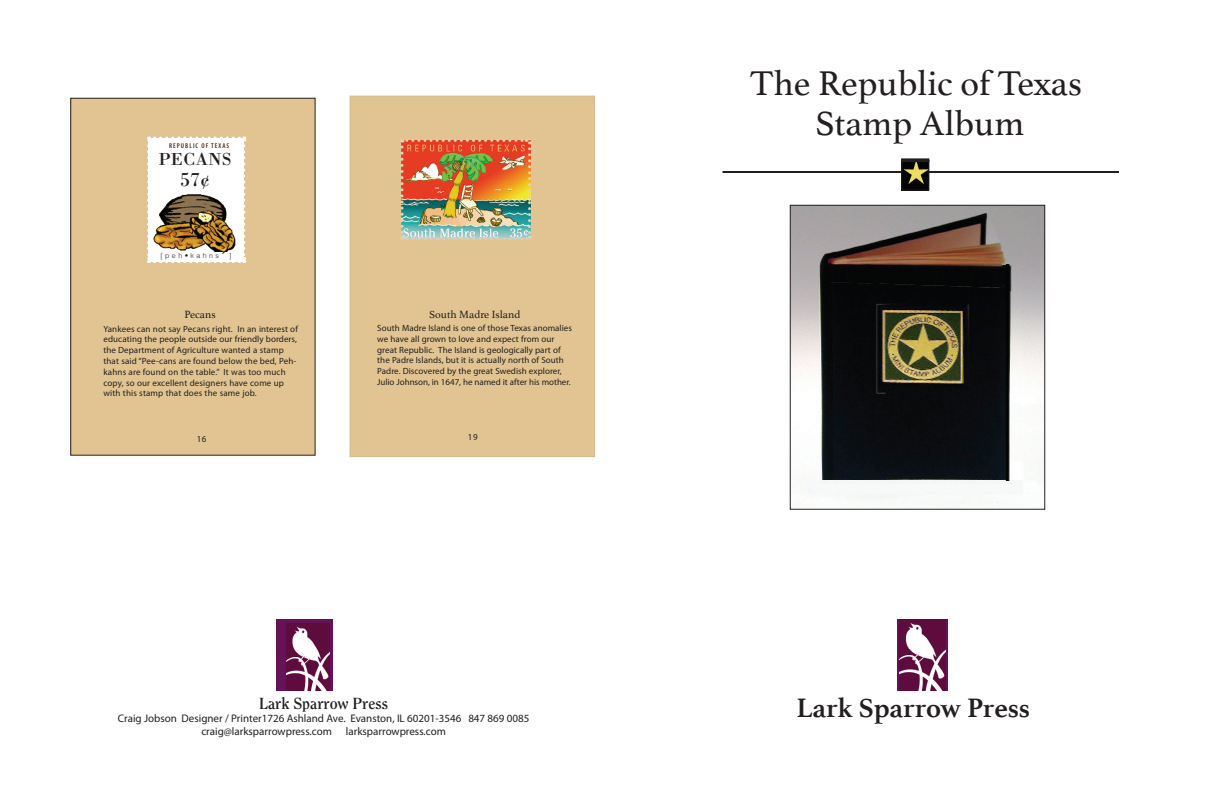
<style>
.page{position:relative;width:1224px;height:792px;background:#fff}
.page>*{position:absolute;margin:0;border:0;box-sizing:border-box;transform-origin:0 0}
.t1{font:36px/40px "Athelas";color:#231f20;text-align:center}
.t2{font:700 28px "Athelas";color:#231f20}
.t3{font:20px "Bodoni";color:#231f20}
.t4{font:18px "Bodoni";letter-spacing:.025em;color:#231f20}
.t5{font:700 16px "Clearface";color:#231f20}
.t6{font:11px/13.2px "Myriad Pro";color:#231f20}
.t7{font:11px "Athelas";color:#231f20}
.t8{font:9px/10.8px "Myriad Pro";letter-spacing:.005em;color:#231f20}
.t9{font:600 condensed 7px "Myriad Pro";letter-spacing:.145em;color:#4d2a14}
.t10{font:300 7px "Helvetica";letter-spacing:.35em;color:#231f20}
.s1{font-weight:700;font-size:12px}
</style>
<div class="page">
<svg style="left:897px;top:619px;width:51px;height:72px"></svg>
<img style="left:900px;top:619px;width:45px;height:72px">
<img style="left:792px;top:207px;width:251px;height:301px">
<div style="left:790px;top:205px;width:255px;height:305px;border:1px solid #231f20"></div>
<hr style="left:722px;top:171px;width:397px;height:2px;background:#231f20">
<img style="left:903px;top:162px;width:24px;height:27px">
<div style="left:901px;top:160px;width:28px;height:31px;border:1px solid #231f20"></div>
<div style="left:901px;top:158px;width:28px;height:4px;border:1px solid #231f20"></div>
<svg style="left:276px;top:619px;width:57px;height:72px"></svg>
<img style="left:287px;top:624px;width:42px;height:67px">
<div style="left:71px;top:98px;width:244px;height:357px;background:#e1c491"></div>
<div style="left:350px;top:96px;width:245px;height:361px;background:#e1c491;border:1px solid #d3ba87"></div>
<svg style="left:147px;top:137px;width:98px;height:126px;background:#d7cebe"></svg>
<img style="left:401px;top:139px;width:130px;height:101px">
<p class="t9" style="left:169px;top:141px;width:62px">REPUBLIC OF TEXAS</p>
<h3 class="t3" style="left:180px;top:168px;width:31px">57¢</h3>
<h3 class="t4" style="left:159px;top:148px;width:75px">PECANS</h3>
<p class="t10" style="left:160px;top:250px;width:73px">[peh•kahns<span class="s1">´</span> ]</p>
<p class="t7" style="left:185px;top:305px;width:33px">Pecans</p>
<p class="t8" style="left:103px;top:323px;width:196px">Yankees can not say Pecans right. In an interest of educating the people outside our friendly borders, the Department of Agriculture wanted a stamp that said “Pee-cans are found below the bed, Peh&shy;kahns are found on the table.” It was too much copy, so our excellent designers have come up with this stamp that does the same job.</p>
<p class="t7" style="left:429px;top:306px;width:93px">South Madre Island</p>
<p class="t8" style="left:377px;top:323px;width:196px">South Madre Island is one of those Texas anomalies we have all grown to love and expect from our great Republic. The Island is geologically part of the Padre Islands, but it is actually north of South Padre. Discovered by the great Swedish explorer, Julio Johnson, in 1647, he named it after his mother.</p>
<p class="t8" style="left:197px;top:433px;width:11px">16</p>
<p class="t8" style="left:468px;top:432px;width:11px">19</p>
<h3 class="t5" style="left:259px;top:693px;width:130px">Lark Sparrow Press</h3>
<p class="t6" style="left:201px;top:711px;width:330px;text-indent:-84px">Craig Jobson Designer / Printer1726 Ashland Ave. Evanston, IL 60201-3546 847 869 0085 craig@larksparrowpress.com</p>
<p class="t6" style="left:346px;top:724px;width:101px">larksparrowpress.com</p>
<h1 class="t1" style="left:750px;top:62px;width:333px">The Republic of Texas<br>Stamp Album</h1>
<h2 class="t2" style="left:797px;top:685px;width:235px">Lark Sparrow Press</h2>
</div>
